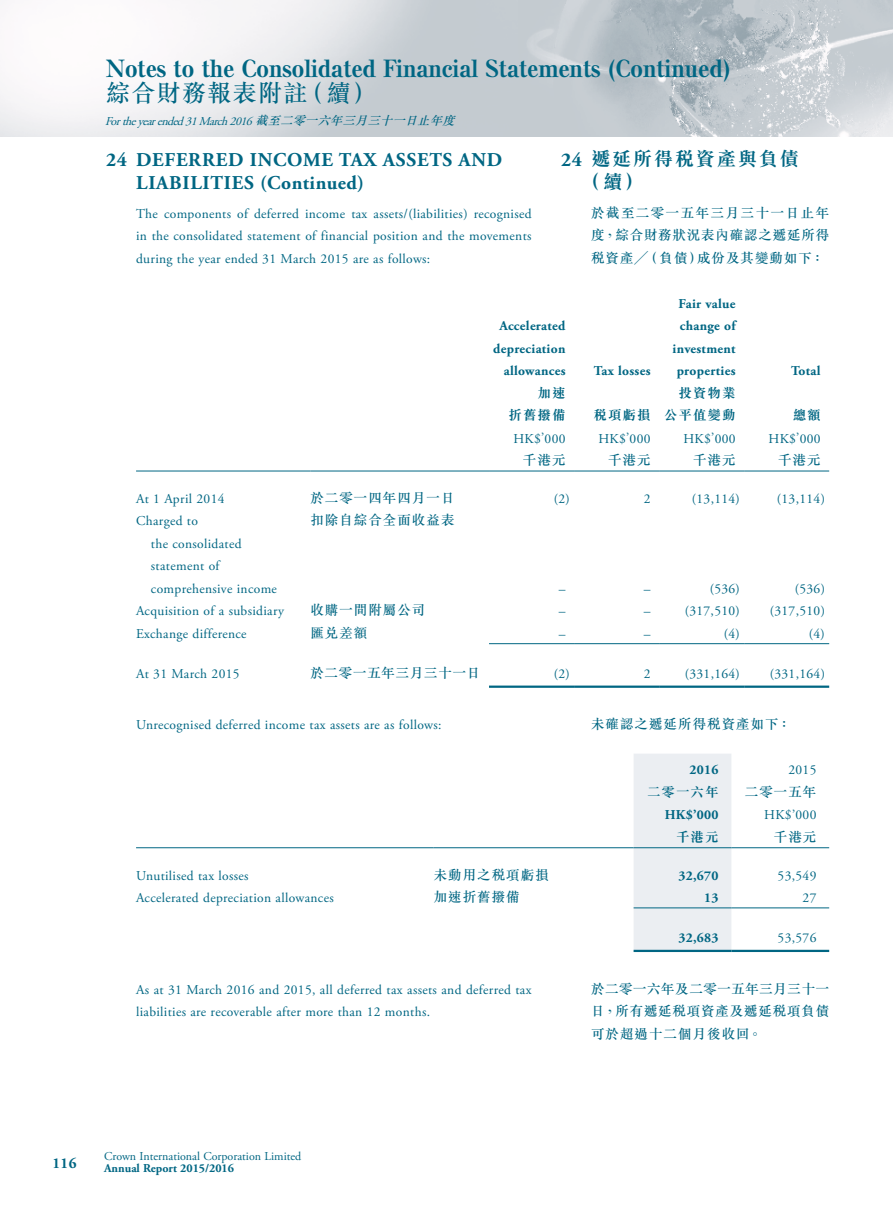
<style>
.page{position:relative;width:893px;height:1212px;background:#fff}
.page>*{position:absolute;margin:0;border:0;box-sizing:border-box;transform-origin:0 0}
.t1{font:700 24px "Else NPL Std";letter-spacing:.005em;color:#006683}
.t2{font:500 24px "M Sung HK";letter-spacing:.055em;color:#006683}
.Heading_1{font:700 19.5px/22.5px "Adobe Garamond Pro";letter-spacing:.04em;color:#006683}
.C_Heading_1{font:700 19.5px/22.5px "M Sung HK";letter-spacing:.075em;color:#006683}
.t3{font:700 15px "Adobe Garamond Pro";color:#006683}
.Body_Text{font:13.5px/22.5px "Adobe Garamond Pro";letter-spacing:.025em;color:#006683}
.C_Body_Text{font:500 13.5px/22.5px "M Sung HK";letter-spacing:.075em;color:#006683;text-align:justify}
.Body_Text-2{font:700 13.5px "Adobe Garamond Pro";letter-spacing:.025em;color:#006683}
.Body_Text-3{font:500 13.5px "M Sung HK";letter-spacing:.075em;color:#006683}
.Body_Text-4{font:700 13.5px "M Sung HK";letter-spacing:.075em;color:#006683}
.Body_Text-5{font:500 13.5px "M Sung HK";letter-spacing:.055em;color:#006683}
.t4{font:italic 12px "Adobe Garamond Pro";color:#006683}
.t5{font:12px "Adobe Garamond Pro";color:#006683}
.t6{font:700 12px "Adobe Garamond Pro";color:#006683}
.s1{font-family:"M Sung HK";font-weight:500}
.s2{font-family:"Adobe Garamond Pro"}
</style>
<div class="page">
<img style="left:0;top:0;width:893px;height:136px">
<hr style="left:136px;top:471px;width:174px;height:1px;background:#006683">
<hr style="left:310px;top:471px;width:179px;height:1px;background:#006683">
<hr style="left:489px;top:471px;width:85px;height:1px;background:#006683">
<hr style="left:574px;top:471px;width:85px;height:1px;background:#006683">
<hr style="left:659px;top:471px;width:85px;height:1px;background:#006683">
<hr style="left:744px;top:471px;width:85px;height:1px;background:#006683">
<hr style="left:489px;top:643px;width:85px;height:1px;background:#006683">
<hr style="left:574px;top:643px;width:85px;height:1px;background:#006683">
<hr style="left:659px;top:643px;width:85px;height:1px;background:#006683">
<hr style="left:744px;top:643px;width:85px;height:1px;background:#006683">
<hr style="left:489px;top:685px;width:85px;height:3px;background:#006683">
<hr style="left:574px;top:685px;width:85px;height:3px;background:#006683">
<hr style="left:659px;top:685px;width:85px;height:3px;background:#006683">
<hr style="left:744px;top:685px;width:85px;height:3px;background:#006683">
<div style="left:634px;top:754px;width:97px;height:196px;background:#ebeef2"></div>
<hr style="left:136px;top:847px;width:298px;height:1px;background:#006683">
<hr style="left:434px;top:847px;width:200px;height:1px;background:#006683">
<hr style="left:634px;top:847px;width:97px;height:1px;background:#006683">
<hr style="left:731px;top:847px;width:98px;height:1px;background:#006683">
<hr style="left:634px;top:907px;width:97px;height:1px;background:#006683">
<hr style="left:731px;top:907px;width:98px;height:1px;background:#006683">
<hr style="left:634px;top:950px;width:97px;height:2px;background:#006683">
<hr style="left:731px;top:950px;width:98px;height:2px;background:#006683">
<h1 class="t1" style="left:106px;top:54px;width:626px">Notes to the Consolidated Financial Statements (Continued)</h1>
<h1 class="t2" style="left:106px;top:77px;width:271px">綜合財務報表附註（續）</h1>
<p class="t4" style="left:105px;top:114px;width:355px">Fortheyearended31March2016 <span class="s1">截至二零一六年三月三十一日止年度</span></p>
<p class="C_Heading_1" style="left:581px;top:147px;width:219px;text-indent:-20px"><span class="s2">24</span> 遞延所得稅資產與負債（續）</p>
<p class="C_Body_Text" style="left:591px;top:201px;width:240px">於截至二零一五年三月三十一日止年度，綜合財務狀況表內確認之遞延所得稅資產╱（負債）成份及其變動如下：</p>
<p class="Heading_1" style="left:136px;top:149px;width:368px;text-indent:-30px">24 DEFERRED INCOME TAX ASSETS AND<br>LIABILITIES (Continued)</p>
<p class="Body_Text" style="left:136px;top:203px;width:397px;text-align:justify">The components of deferred income tax assets/(liabilities) recognised in the consolidated statement of financial position and the movements during the year ended 31 March 2015 are as follows:</p>
<p class="Body_Text-2" style="left:499px;top:318px;width:68px">Accelerated</p>
<p class="Body_Text-2" style="left:493px;top:340px;width:74px">depreciation</p>
<p class="Body_Text-2" style="left:504px;top:363px;width:63px">allowances</p>
<p class="Body_Text-2" style="left:594px;top:363px;width:58px">Tax losses</p>
<p class="Body_Text-4" style="left:537px;top:386px;width:29px">加速</p>
<p class="Body_Text-4" style="left:509px;top:408px;width:58px">折舊撥備</p>
<p class="Body_Text-4" style="left:594px;top:408px;width:58px">稅項虧損</p>
<p class="Body_Text-2" style="left:678px;top:295px;width:59px">Fair value</p>
<p class="Body_Text-2" style="left:680px;top:318px;width:59px">change of</p>
<p class="Body_Text-2" style="left:672px;top:341px;width:65px">investment</p>
<p class="Body_Text-2" style="left:677px;top:363px;width:60px">properties</p>
<p class="Body_Text-2" style="left:791px;top:363px;width:31px">Total</p>
<p class="Body_Text-4" style="left:679px;top:386px;width:58px">投資物業</p>
<p class="Body_Text-4" style="left:664px;top:408px;width:73px">公平值變動</p>
<p class="Body_Text-4" style="left:793px;top:408px;width:29px">總額</p>
<p class="Body_Text" style="left:513px;top:428px;width:54px">HK$’000</p>
<p class="Body_Text" style="left:598px;top:428px;width:54px">HK$’000</p>
<p class="Body_Text" style="left:683px;top:428px;width:54px">HK$’000</p>
<p class="Body_Text" style="left:768px;top:428px;width:54px">HK$’000</p>
<p class="Body_Text-3" style="left:523px;top:451px;width:44px">千港元</p>
<p class="Body_Text-3" style="left:608px;top:451px;width:44px">千港元</p>
<p class="Body_Text-3" style="left:693px;top:451px;width:44px">千港元</p>
<p class="Body_Text-3" style="left:778px;top:451px;width:44px">千港元</p>
<p class="Body_Text" style="left:136px;top:488px;width:90px">At 1 April 2014</p>
<p class="Body_Text-3" style="left:310px;top:488px;width:146px">於二零一四年四月一日</p>
<p class="Body_Text" style="left:554px;top:488px;width:18px">(2)</p>
<p class="Body_Text" style="left:644px;top:488px;width:8px">2</p>
<p class="Body_Text" style="left:692px;top:488px;width:50px">(13,114)</p>
<p class="Body_Text" style="left:777px;top:488px;width:50px">(13,114)</p>
<p class="Body_Text" style="left:151px;top:510px;width:128px;text-indent:-15px">Charged to<br>the consolidated statement of comprehensive income</p>
<p class="Body_Text-3" style="left:310px;top:511px;width:146px">扣除自綜合全面收益表</p>
<p class="Body_Text" style="left:559px;top:578px;width:8px">–</p>
<p class="Body_Text" style="left:644px;top:578px;width:8px">–</p>
<p class="Body_Text" style="left:710px;top:578px;width:32px">(536)</p>
<p class="Body_Text" style="left:795px;top:578px;width:32px">(536)</p>
<p class="Body_Text" style="left:136px;top:600px;width:149px">Acquisition of a subsidiary</p>
<p class="Body_Text-3" style="left:310px;top:601px;width:117px">收購一間附屬公司</p>
<p class="Body_Text" style="left:559px;top:600px;width:8px">–</p>
<p class="Body_Text" style="left:644px;top:600px;width:8px">–</p>
<p class="Body_Text" style="left:685px;top:600px;width:57px">(317,510)</p>
<p class="Body_Text" style="left:770px;top:600px;width:57px">(317,510)</p>
<p class="Body_Text" style="left:136px;top:623px;width:112px">Exchange difference</p>
<p class="Body_Text-3" style="left:310px;top:623px;width:59px">匯兌差額</p>
<p class="Body_Text" style="left:559px;top:623px;width:8px">–</p>
<p class="Body_Text" style="left:644px;top:623px;width:8px">–</p>
<p class="Body_Text" style="left:724px;top:623px;width:18px">(4)</p>
<p class="Body_Text" style="left:809px;top:623px;width:18px">(4)</p>
<p class="Body_Text" style="left:136px;top:662px;width:105px">At 31 March 2015</p>
<p class="Body_Text-5" style="left:310px;top:663px;width:172px">於二零一五年三月三十一日</p>
<p class="Body_Text" style="left:554px;top:662px;width:18px">(2)</p>
<p class="Body_Text" style="left:644px;top:662px;width:8px">2</p>
<p class="Body_Text" style="left:685px;top:662px;width:57px">(331,164)</p>
<p class="Body_Text" style="left:770px;top:662px;width:57px">(331,164)</p>
<p class="Body_Text" style="left:136px;top:714px;width:307px">Unrecognised deferred income tax assets are as follows:</p>
<p class="Body_Text-2" style="left:690px;top:762px;width:31px">2016</p>
<p class="Body_Text" style="left:788px;top:759px;width:30px">2015</p>
<p class="Body_Text-4" style="left:647px;top:785px;width:73px">二零一六年</p>
<p class="Body_Text-3" style="left:745px;top:782px;width:73px">二零一五年</p>
<p class="Body_Text-2" style="left:665px;top:807px;width:55px">HK$’000</p>
<p class="Body_Text" style="left:764px;top:804px;width:54px">HK$’000</p>
<p class="Body_Text-4" style="left:676px;top:830px;width:44px">千港元</p>
<p class="Body_Text-3" style="left:774px;top:827px;width:44px">千港元</p>
<p class="Body_Text" style="left:136px;top:864px;width:114px">Unutilised tax losses</p>
<p class="Body_Text-3" style="left:434px;top:865px;width:117px">未動用之稅項虧損</p>
<p class="Body_Text-2" style="left:678px;top:867px;width:42px">32,670</p>
<p class="Body_Text" style="left:778px;top:864px;width:40px">53,549</p>
<p class="Body_Text" style="left:136px;top:887px;width:199px">Accelerated depreciation allowances</p>
<p class="Body_Text-3" style="left:434px;top:888px;width:88px">加速折舊撥備</p>
<p class="Body_Text-2" style="left:704px;top:890px;width:16px">13</p>
<p class="Body_Text" style="left:803px;top:887px;width:15px">27</p>
<p class="Body_Text-2" style="left:678px;top:930px;width:42px">32,683</p>
<p class="Body_Text" style="left:778px;top:927px;width:40px">53,576</p>
<p class="C_Body_Text" style="left:591px;top:712px;width:201px">未確認之遞延所得稅資產如下：</p>
<p class="Body_Text" style="left:136px;top:978px;width:397px">As at 31 March 2016 and 2015, all deferred tax assets and deferred tax liabilities are recoverable after more than 12 months.</p>
<p class="C_Body_Text" style="left:591px;top:977px;width:240px">於二零一六年及二零一五年三月三十一日，所有遞延稅項資產及遞延稅項負債可於超過十二個月後收回。</p>
<p class="t3" style="left:52px;top:1154px;width:26px">116</p>
<p class="t5" style="left:104px;top:1149px;width:199px">Crown International Corporation Limited</p>
<p class="t6" style="left:104px;top:1161px;width:131px">Annual Report 2015/2016</p>
</div>
